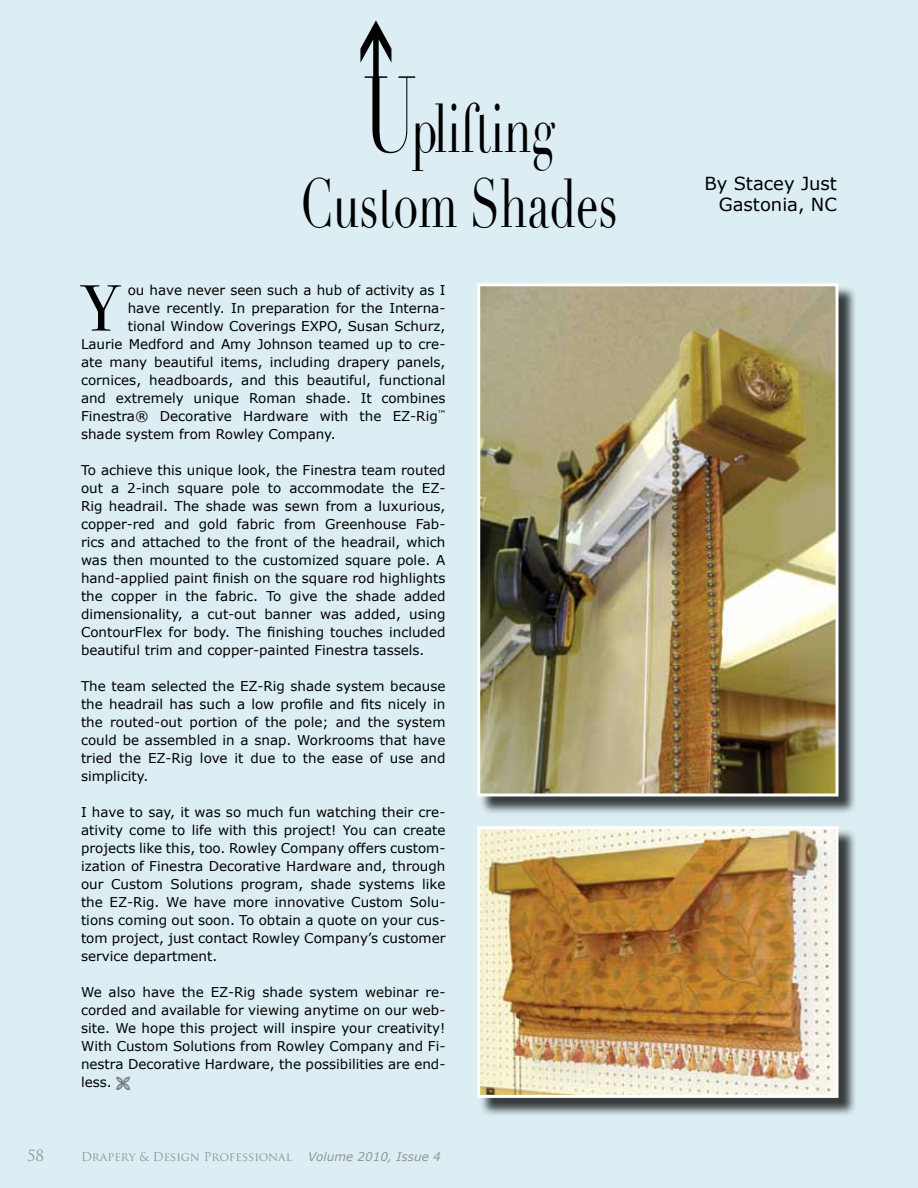
<style>
.page{position:relative;width:918px;height:1188px;background:#dceef3}
.page>*{position:absolute;margin:0;border:0;box-sizing:border-box;transform-origin:0 0}
.t1{font:67.5px/75px "Didot";color:#000;text-align:center;scale:.67 1}
.t2{font:65.25px "Bodoni Svty Two ITCTT Book";color:#000}
.t3{font:18px/21.6px "Verdana";color:#000;text-align:right}
.t4{font:15px "Trajan Pro";color:#939598}
.t5{font:13.5px/18px "Verdana";color:#000;text-align:justify}
.t6{font:12px "Trajan Pro";letter-spacing:-.005em;color:#939598}
.t7{font:italic 12px "Verdana";color:#939598}
.s1{font-size:105.75px}
</style>
<div class="page">
<div style="left:479px;top:286px;width:378px;height:529px;background:#000;opacity:.75"></div>
<img style="left:481px;top:287px;width:353px;height:505px">
<div style="left:477px;top:283px;width:361px;height:513px;border:3px solid #fff"></div>
<div style="left:479px;top:828px;width:378px;height:289px;background:#000;opacity:.75"></div>
<img style="left:481px;top:830px;width:353px;height:264px">
<div style="left:477px;top:826px;width:361px;height:272px;border:3px solid #fff"></div>
<h1 class="t1" style="left:300px;top:92px;width:475px"><span class="s1">U</span>plifting<br>Custom Shades</h1>
<h2 class="t2" style="left:81px;top:255px;width:41px">Y</h2>
<p class="t5" style="left:128px;top:280px;width:319px">ou have never seen such a hub of activity as I</p>
<p class="t5" style="left:128px;top:298px;width:319px">have recently. In preparation for the Interna-</p>
<p class="t5" style="left:128px;top:316px;width:319px">tional Window Coverings EXPO, Susan Schurz,</p>
<p class="t5" style="left:81px;top:334px;width:366px">Laurie Medford and Amy Johnson teamed up to cre-</p>
<p class="t5" style="left:81px;top:352px;width:366px">ate many beautiful items, including drapery panels,</p>
<p class="t5" style="left:81px;top:370px;width:366px">cornices, headboards, and this beautiful, functional</p>
<p class="t5" style="left:81px;top:388px;width:366px">and extremely unique Roman shade. It combines</p>
<p class="t5" style="left:81px;top:406px;width:366px">Finestra® Decorative Hardware with the EZ-Rig<sup>™</sup></p>
<p class="t5" style="left:81px;top:424px;width:256px">shade system from Rowley Company.</p>
<p class="t5" style="left:81px;top:460px;width:366px">To achieve this unique look, the Finestra team routed out a 2-inch square pole to accommodate the EZ-Rig headrail. The shade was sewn from a luxurious, copper-red and gold fabric from Greenhouse Fab&shy;rics and attached to the front of the headrail, which was then mounted to the customized square pole. A hand-applied paint finish on the square rod highlights the copper in the fabric. To give the shade added dimensionality, a cut-out banner was added, using ContourFlex for body. The finishing touches included beautiful trim and copper-painted Finestra tassels.</p>
<p class="t5" style="left:81px;top:676px;width:366px">The team selected the EZ-Rig shade system because the headrail has such a low profile and fits nicely in the routed-out portion of the pole; and the system could be assembled in a snap. Workrooms that have tried the EZ-Rig love it due to the ease of use and simplicity.</p>
<p class="t5" style="left:81px;top:802px;width:366px">I have to say, it was so much fun watching their cre&shy;ativity come to life with this project! You can create projects like this, too. Rowley Company offers custom&shy;ization of Finestra Decorative Hardware and, through our Custom Solutions program, shade systems like the EZ-Rig. We have more innovative Custom Solu&shy;tions coming out soon. To obtain a quote on your cus&shy;tom project, just contact Rowley Company’s customer service department.</p>
<p class="t5" style="left:81px;top:982px;width:366px">We also have the EZ-Rig shade system webinar re&shy;corded and available for viewing anytime on our web&shy;site. We hope this project will inspire your creativity!<br>With Custom Solutions from Rowley Company and Fi&shy;nestra Decorative Hardware, the possibilities are end&shy;less.</p>
<p class="t4" style="left:27px;top:1146px;width:19px">58</p>
<p class="t6" style="left:81px;top:1149px;width:213px">Drapery &amp; Design Professional</p>
<p class="t7" style="left:308px;top:1149px;width:134px">Volume 2010, Issue 4</p>
<h3 class="t3" style="left:704px;top:172px;width:134px">By Stacey Just<br>Gastonia, NC</h3>
</div>
